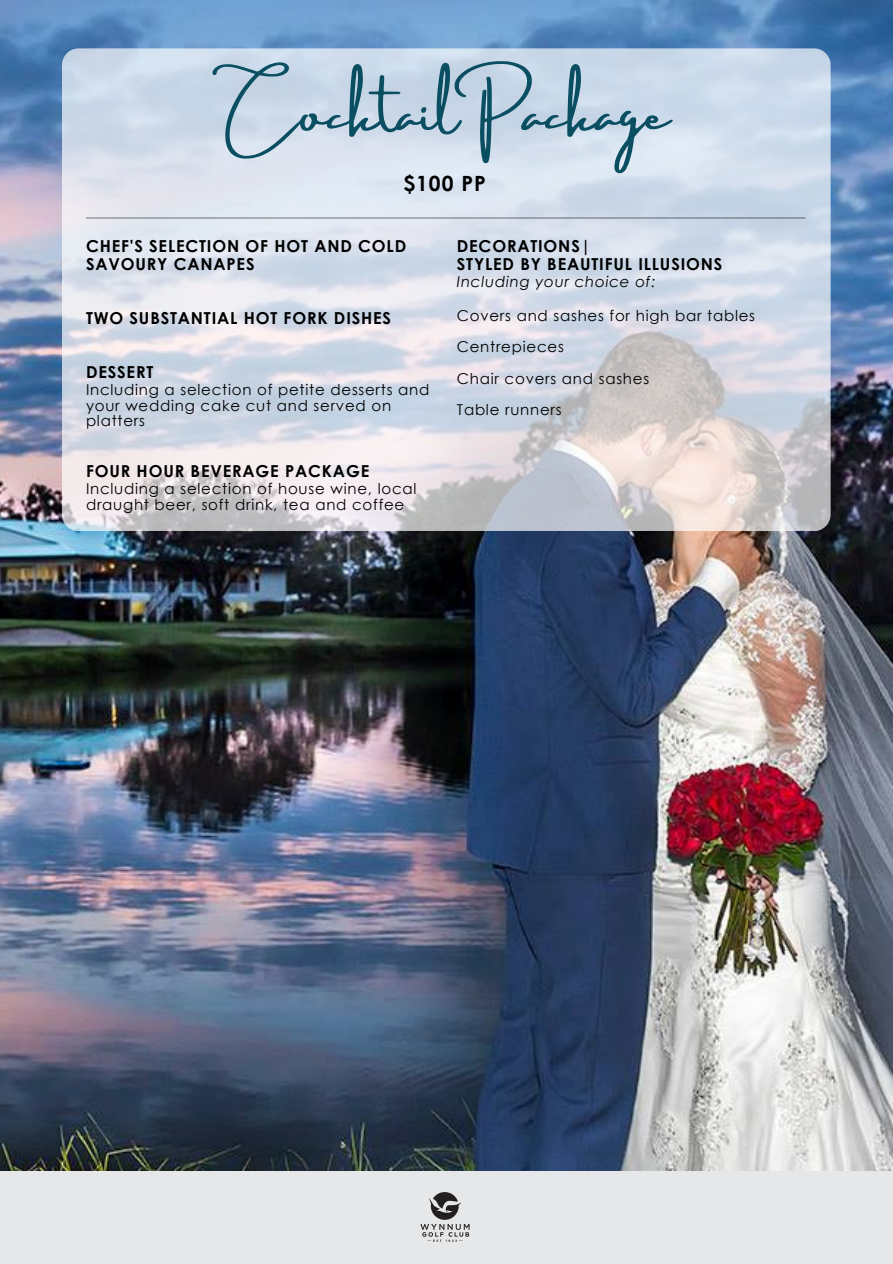
<style>
.page{position:relative;width:893px;height:1264px;background:#fff}
.page>*{position:absolute;margin:0;border:0;box-sizing:border-box;transform-origin:0 0}
.t1{font:54px "Amsterdam Three";color:#094e61}
.t2{font:700 21px "Century Gothic";color:#000}
.t3{font:700 16.5px/18px "Century Gothic";letter-spacing:.05em;color:#000}
.t4{font:15px/15.8px "Century Gothic";letter-spacing:.05em;color:#000}
.t5{font:italic 15px "Century Gothic";letter-spacing:.05em;color:#000}
</style>
<div class="page">
<img style="left:0;top:0;width:892px;height:1171px">
<svg style="left:62px;top:48px;width:768px;height:483px;background:#d4dae5"></svg>
<hr style="left:86px;top:217px;width:719px;height:1px;background:#000">
<img style="left:418px;top:1190px;width:53px;height:52px">
<h2 class="t1" style="left:228px;top:83px;width:443px">Cocktail Package</h2>
<p class="t2" style="left:403px;top:170px;width:84px">$100 PP</p>
<p class="t3" style="left:86px;top:236px;width:322px">CHEF'S SELECTION OF HOT AND COLD<br>SAVOURY CANAPES</p>
<p class="t3" style="left:86px;top:308px;width:307px">TWO SUBSTANTIAL HOT FORK DISHES</p>
<p class="t3" style="left:86px;top:362px;width:69px">DESSERT</p>
<p class="t4" style="left:86px;top:381px;width:345px">Including a selection of petite desserts and your wedding cake cut and served on platters</p>
<p class="t3" style="left:86px;top:461px;width:285px">FOUR HOUR BEVERAGE PACKAGE</p>
<p class="t4" style="left:86px;top:480px;width:332px">Including a selection of house wine, local draught beer, soft drink, tea and coffee</p>
<p class="t3" style="left:457px;top:236px;width:267px">DECORATIONS|<br>STYLED BY BEAUTIFUL ILLUSIONS</p>
<p class="t5" style="left:457px;top:272px;width:200px">Including your choice of:</p>
<p class="t4" style="left:457px;top:299px;width:300px;line-height:31.5px">Covers and sashes for high bar tables<br>Centrepieces<br>Chair covers and sashes<br>Table runners</p>
</div>
